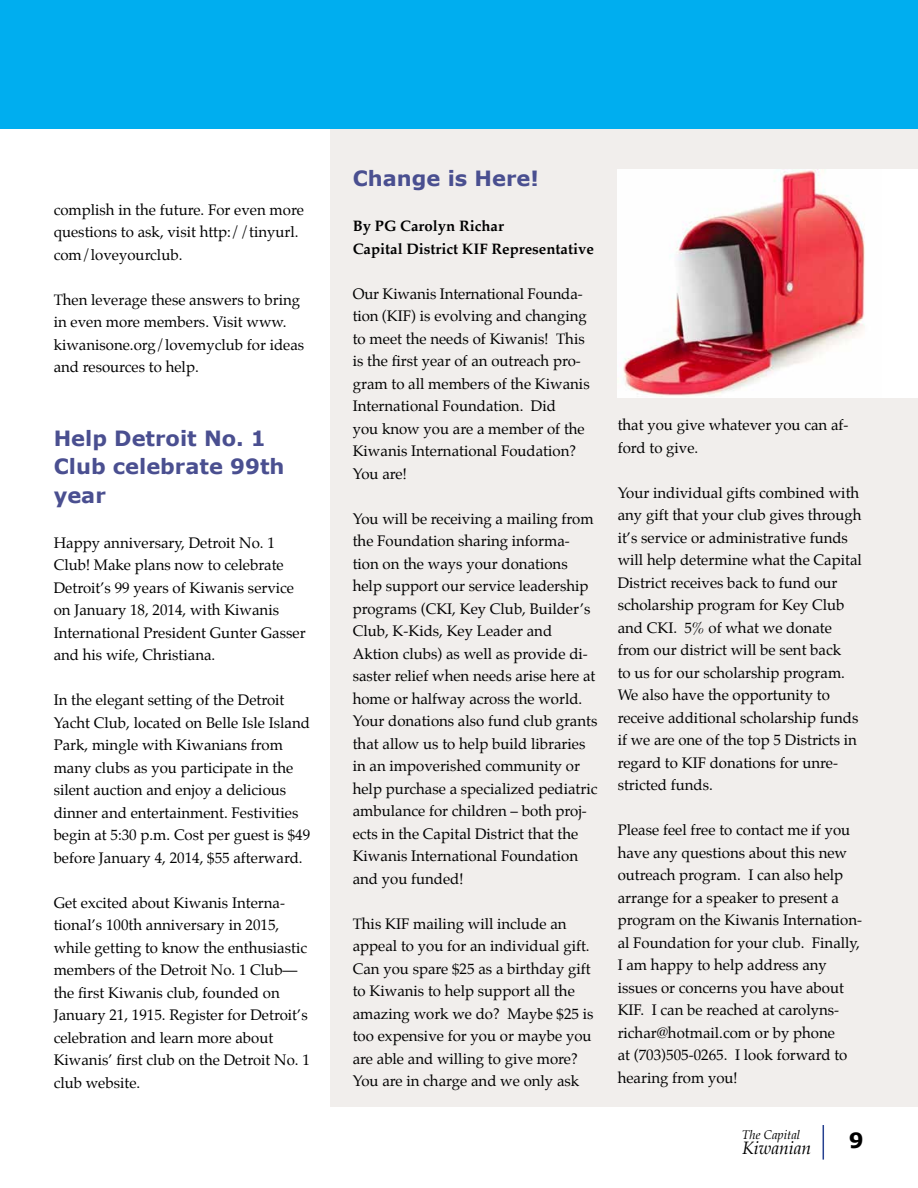
<style>
.page{position:relative;width:918px;height:1188px;background:#fff}
.page>*{position:absolute;margin:0;border:0;box-sizing:border-box;transform-origin:0 0}
.t1{font:700 21px/28.5px "Verdana";color:#4a4f90}
.t2{font:700 21px "Verdana";color:#000}
.t3{font:italic 17.55px "Palatino";color:#000}
.t4{font:15px/22.5px "Palatino";color:#000}
.t5{font:700 15px/22.5px "Palatino";color:#000}
.t6{font:italic 12.45px "Palatino";color:#000}
</style>
<div class="page">
<hr style="left:823px;top:1125px;width:1px;height:35px;background:#25408f">
<div style="left:330px;top:129px;width:588px;height:978px;background:#f1eeec"></div>
<div style="left:0;top:0;width:918px;height:129px;background:#00aeef"></div>
<div style="left:618px;top:170px;width:300px;height:228px;background:#fff"></div>
<img style="left:623px;top:170px;width:242px;height:227px">
<p class="t4" style="left:54px;top:199px;width:252px">complish in the future. For even more questions to ask, visit http://tinyurl. com/loveyourclub.</p>
<p class="t4" style="left:54px;top:289px;width:252px">Then leverage these answers to bring in even more members. Visit www. kiwanisone.org/lovemyclub for ideas and resources to help.</p>
<h1 class="t1" style="left:54px;top:424px;width:232px">Help Detroit No. 1<br>Club celebrate 99th year</h1>
<p class="t4" style="left:54px;top:532px;width:253px">Happy anniversary, Detroit No. 1<br>Club! Make plans now to celebrate Detroit’s 99 years of Kiwanis service on January 18, 2014, with Kiwanis International President Gunter Gasser and his wife, Christiana.</p>
<p class="t4" style="left:54px;top:689px;width:258px">In the elegant setting of the Detroit Yacht Club, located on Belle Isle Island Park, mingle with Kiwanians from many clubs as you participate in the silent auction and enjoy a delicious dinner and entertainment. Festivities begin at 5:30 p.m. Cost per guest is $49 before January 4, 2014, $55 afterward.</p>
<p class="t4" style="left:54px;top:892px;width:258px">Get excited about Kiwanis Interna&shy;tional’s 100th anniversary in 2015, while getting to know the enthusiastic members of the Detroit No. 1 Club— the first Kiwanis club, founded on January 21, 1915. Register for Detroit’s celebration and learn more about Kiwanis’ first club on the Detroit No. 1 club website.</p>
<h1 class="t1" style="left:353px;top:164px;width:188px">Change is Here!</h1>
<p class="t5" style="left:353px;top:215px;width:243px">By PG Carolyn Richar<br>Capital District KIF Representative</p>
<p class="t4" style="left:353px;top:282px;width:238px">Our Kiwanis International Founda&shy;tion (KIF) is evolving and changing to meet the needs of Kiwanis! This is the first year of an outreach pro&shy;gram to all members of the Kiwanis<br>International Foundation. Did<br>you know you are a member of the<br>Kiwanis International Foudation?<br>You are!</p>
<p class="t4" style="left:353px;top:507px;width:246px">You will be receiving a mailing from the Foundation sharing informa&shy;tion on the ways your donations help support our service leadership programs (CKI, Key Club, Builder’s Club, K-Kids, Key Leader and Aktion clubs) as well as provide di&shy;saster relief when needs arise here at home or halfway across the world.<br>Your donations also fund club grants that allow us to help build libraries in an impoverished community or help purchase a specialized pediatric ambulance for children – both proj&shy;ects in the Capital District that the Kiwanis International Foundation and you funded!</p>
<p class="t4" style="left:353px;top:912px;width:242px">This KIF mailing will include an appeal to you for an individual gift.<br>Can you spare $25 as a birthday gift to Kiwanis to help support all the amazing work we do? Maybe $25 is too expensive for you or maybe you are able and willing to give more?<br>You are in charge and we only ask</p>
<p class="t4" style="left:618px;top:414px;width:232px">that you give whatever you can af&shy;ford to give.</p>
<p class="t4" style="left:618px;top:481px;width:246px">Your individual gifts combined with any gift that your club gives through it’s service or administrative funds will help determine what the Capital District receives back to fund our scholarship program for Key Club and CKI. 5% of what we donate from our district will be sent back<br>to us for our scholarship program.<br>We also have the opportunity to receive additional scholarship funds if we are one of the top 5 Districts in regard to KIF donations for unre&shy;stricted funds.</p>
<p class="t4" style="left:618px;top:819px;width:246px">Please feel free to contact me if you have any questions about this new outreach program. I can also help arrange for a speaker to present a program on the Kiwanis Internation&shy;al Foundation for your club. Finally,<br>I am happy to help address any issues or concerns you have about<br>KIF. I can be reached at carolyns&shy;richar@hotmail.com or by phone<br>at (703)505-0265. I look forward to hearing from you!</p>
<p class="t6" style="left:742px;top:1125px;width:60px">The Capital</p>
<p class="t3" style="left:742px;top:1134px;width:71px">Kiwanian</p>
<h1 class="t2" style="left:849px;top:1125px;width:16px">9</h1>
</div>
